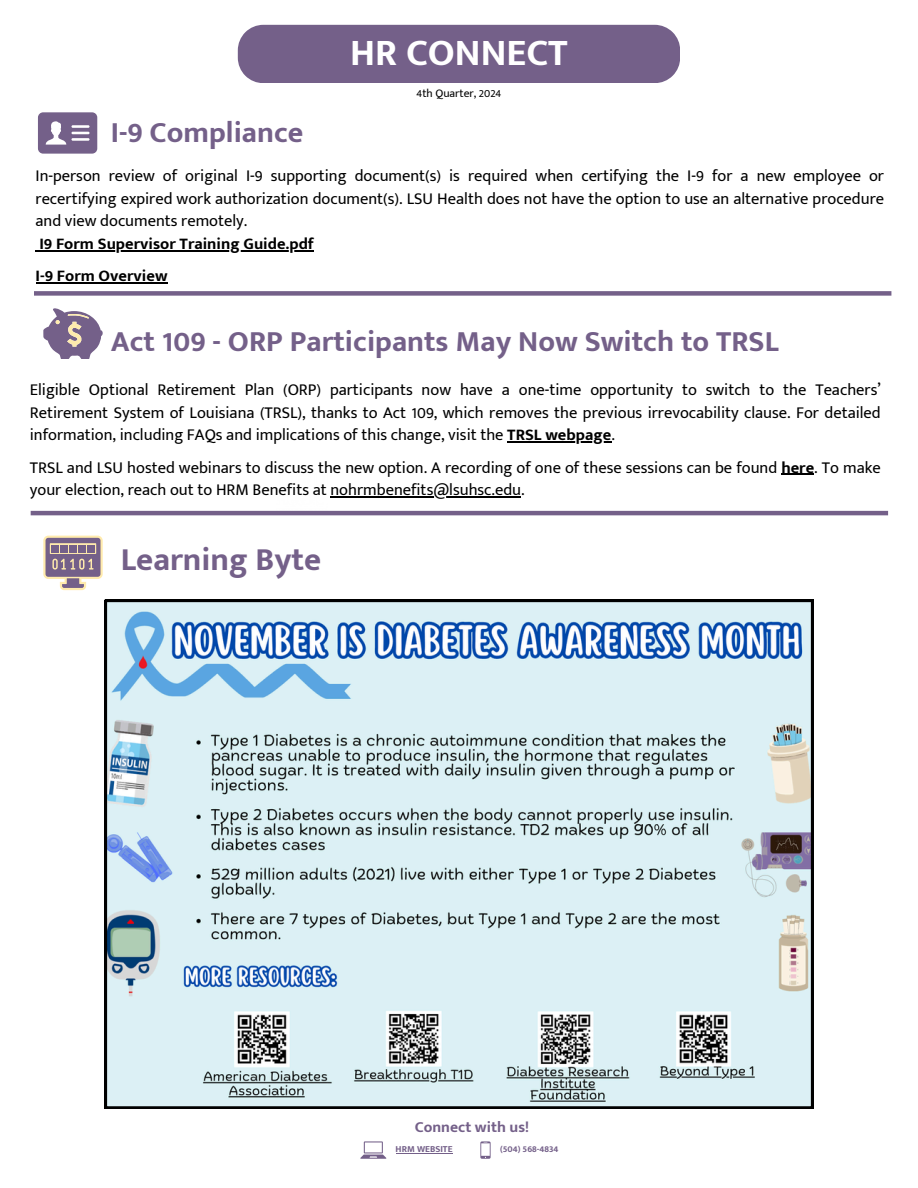
<style>
.page{position:relative;width:918px;height:1188px;background:#fff}
.page>*{position:absolute;margin:0;border:0;box-sizing:border-box;transform-origin:0 0}
.t1{font:700 38.4px "Mukta Mahee";color:#fff}
.t2{font:700 33px "Mukta Mahee";color:#746089}
.t3{font:700 30px "Mukta Mahee";color:#746089}
.t4{font:16.5px/22.5px "Mukta Mahee";color:#000;text-align:justify}
.t5{font:700 16.5px/32.5px "Mukta Mahee";color:#000}
.t6{font:700 15.6px "Mukta Mahee";color:#746089}
.t7{font:11.55px "Mukta Mahee";color:#000}
.t8{font:700 9.3px "Mukta Mahee";color:#746089}
.s1{font-weight:700}
</style>
<div class="page">
<svg style="left:360px;top:1141px;width:26px;height:17px"></svg>
<svg style="left:480px;top:1141px;width:11px;height:17px"></svg>
<div style="left:238px;top:25px;width:442px;height:58px;background:#746089"></div>
<svg style="left:38px;top:112px;width:59px;height:42px;background:#8c7b9d"></svg>
<div style="left:34px;top:291px;width:857px;height:5px;background:#746089"></div>
<svg style="left:43px;top:308px;width:60px;height:51px"></svg>
<hr style="left:31px;top:511px;width:857px;height:4px;background:#746089">
<hr style="left:396px;top:1153px;width:57px;height:1px;background:#746089">
<hr style="left:39px;top:250px;width:275px;height:1px;background:#000">
<hr style="left:36px;top:283px;width:132px;height:1px;background:#000">
<hr style="left:507px;top:441px;width:104px;height:2px;background:#000">
<hr style="left:781px;top:474px;width:33px;height:1px;background:#000">
<hr style="left:330px;top:496px;width:191px;height:2px;background:#000">
<svg style="left:43px;top:536px;width:60px;height:54px;background:#af9ea4"></svg>
<div style="left:51px;top:545px;width:8px;height:7px;background:#746089"></div>
<div style="left:60px;top:545px;width:8px;height:7px;background:#746089"></div>
<div style="left:69px;top:545px;width:8px;height:7px;background:#746089"></div>
<div style="left:78px;top:545px;width:8px;height:7px;background:#746089"></div>
<div style="left:87px;top:545px;width:8px;height:7px;background:#746089"></div>
<svg style="left:105px;top:600px;width:708px;height:508px;background:#c3d7df"></svg>
<h4 class="t1" style="left:350px;top:29px;width:219px">HR CONNECT</h4>
<h3 class="t7" style="left:417px;top:86px;width:86px">4th Quarter, 2024</h3>
<p class="t3" style="left:111px;top:114px;width:194px">I-9 Compliance</p>
<h2 class="t4" style="left:36px;top:164px;width:850px">In-person review of original I-9 supporting document(s) is required when certifying the I-9 for a new employee or recertifying expired work authorization document(s). LSU Health does not have the option to use an alternative procedure and view documents remotely.</h2>
<h4 class="t5" style="left:36px;top:227px;width:280px">I9 Form Supervisor Training Guide.pdf<br>I-9 Form Overview</h4>
<p class="t3" style="left:111px;top:323px;width:670px">Act 109 - ORP Participants May Now Switch to TRSL</p>
<h4 class="t4" style="left:30px;top:378px;width:852px">Eligible Optional Retirement Plan (ORP) participants now have a one-time opportunity to switch to the Teachers’ Retirement System of Louisiana (TRSL), thanks to Act 109, which removes the previous irrevocability clause. For detailed information, including FAQs and implications of this change, visit the <span class="s1">TRSL webpage</span>.</h4>
<p class="t4" style="left:30px;top:456px;width:852px">TRSL and LSU hosted webinars to discuss the new option. A recording of one of these sessions can be found <span class="s1">here</span>. To make</p>
<p class="t4" style="left:30px;top:478px;width:496px">your election, reach out to HRM Benefits at nohrmbenefits@lsuhsc.edu.</p>
<p class="t2" style="left:121px;top:539px;width:202px">Learning Byte</p>
<h1 class="t6" style="left:415px;top:1117px;width:116px">Connect with us!</h1>
<h5 class="t8" style="left:396px;top:1144px;width:58px">HRM WEBSITE</h5>
<h2 class="t8" style="left:500px;top:1144px;width:60px">(504) 568-4834</h2>
</div>
